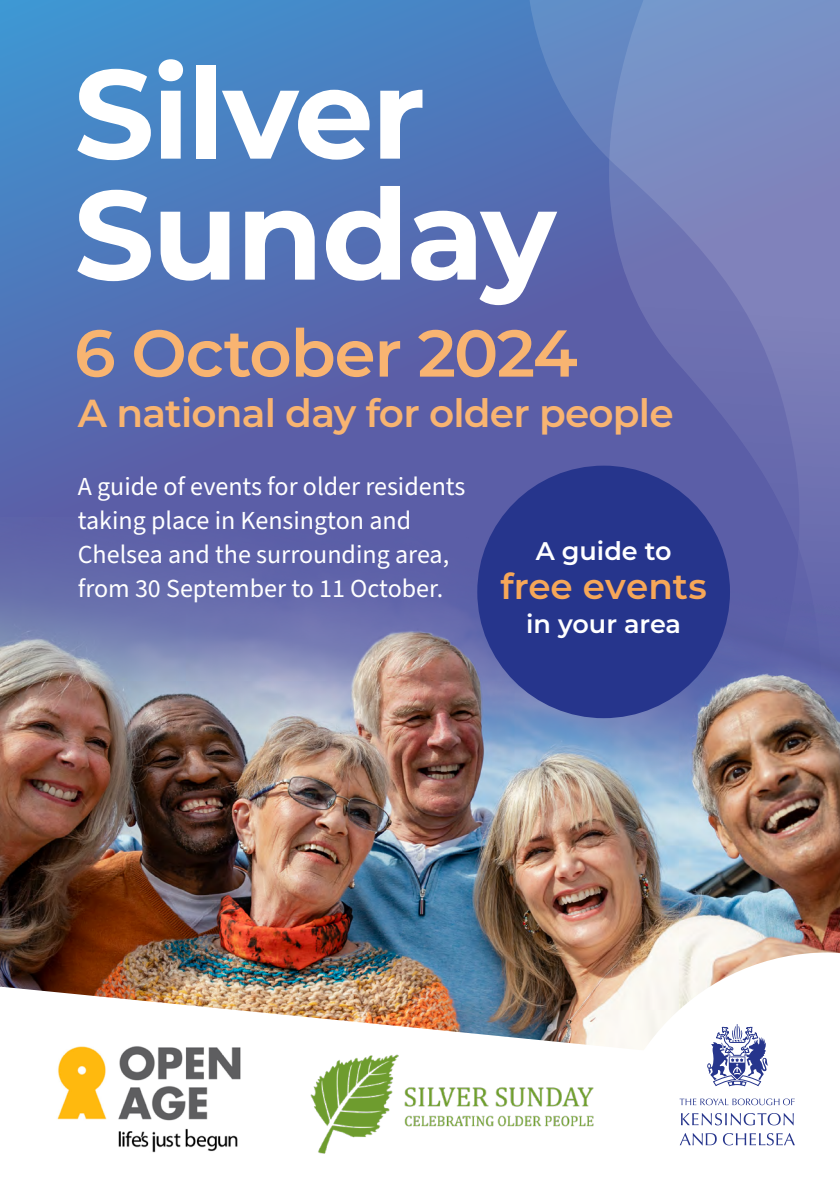
<style>
.page{position:relative;width:840px;height:1191px;background:#fff}
.page>*{position:absolute;margin:0;border:0;box-sizing:border-box;transform-origin:0 0}
.t1{font:700 126.2px "Montserrat";letter-spacing:-.02em;color:#fff}
.t2{font:600 66px "Montserrat";letter-spacing:-.02em;color:#f8b471}
.t3{font:600 39px "Montserrat";letter-spacing:-.02em;color:#f8b471}
.t4{font:600 35.6px "Montserrat";color:#f6a758}
.Body_text{font:26px/34px "Source Sans Pro";color:#fff}
.t5{font:600 25.4px "Montserrat";color:#fff}
</style>
<div class="page">
<svg style="left:0;top:0;width:508px;height:518px;background:#5072b6"></svg>
<svg style="left:508px;top:0;width:17px;height:508px;background:#5569af"></svg>
<svg style="left:525px;top:0;width:314px;height:518px;background:#6b77b6"></svg>
<img style="left:0;top:518px;width:28px;height:468px">
<img style="left:28px;top:518px;width:811px;height:468px">
<div style="left:477px;top:465px;width:252px;height:253px;background:#26358c;border-radius:50%"></div>
<svg style="left:602px;top:952px;width:237px;height:194px"></svg>
<svg style="left:680px;top:1113px;width:113px;height:12px"></svg>
<svg style="left:679px;top:1133px;width:37px;height:12px"></svg>
<svg style="left:722px;top:1133px;width:72px;height:12px"></svg>
<svg style="left:679px;top:1098px;width:115px;height:7px"></svg>
<svg style="left:706px;top:1024px;width:63px;height:63px"></svg>
<img style="left:0;top:986px;width:650px;height:167px">
<img style="left:298px;top:1047px;width:313px;height:107px">
<img style="left:57px;top:1044px;width:184px;height:108px">
<p class="t1" style="left:74px;top:23px;width:353px">Silver</p>
<p class="t1" style="left:74px;top:144px;width:483px">Sunday</p>
<p class="t2" style="left:74px;top:306px;width:504px">6 October 2024</p>
<p class="t3" style="left:78px;top:385px;width:597px">A national day for older people</p>
<p class="Body_text" style="left:78px;top:470px;width:389px">A guide of events for older residents taking place in Kensington and Chelsea and the surrounding area, from 30 September to 11 October.</p>
<p class="t5" style="left:535px;top:532px;width:137px">A guide to</p>
<p class="t4" style="left:500px;top:561px;width:207px">free events</p>
<p class="t5" style="left:526px;top:606px;width:156px">in your area</p>
</div>
